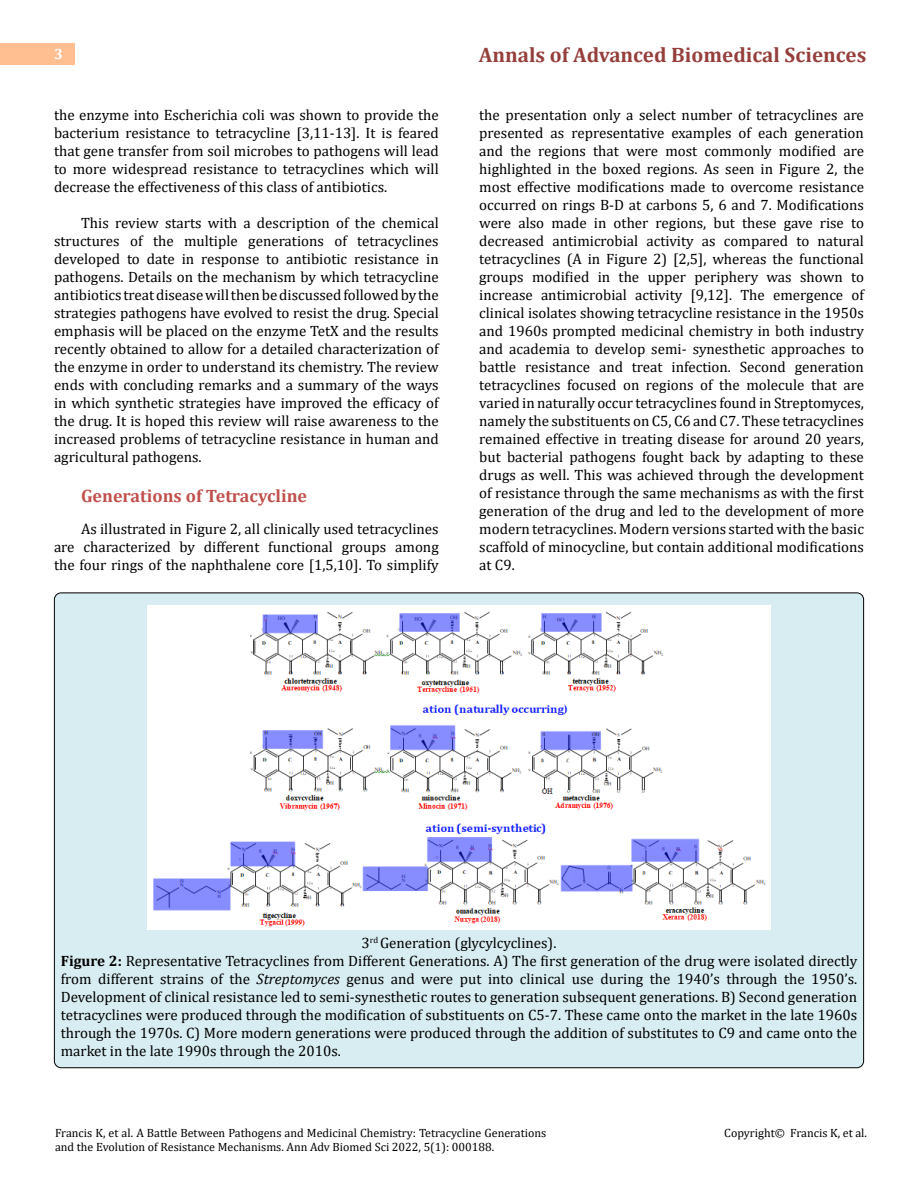
<style>
.page{position:relative;width:918px;height:1188px;background:#fff}
.page>*{position:absolute;margin:0;border:0;box-sizing:border-box;transform-origin:0 0}
.t1{font:700 21px "Cambria";color:#953f3c}
.t2{font:700 18px "Cambria";color:#c0504d}
.t3{font:15px/18px "Cambria";color:#000;text-align:justify}
.t4{font:700 15px "Cambria";color:#fff}
.t5{font:12px/14.4px "Cambria";color:#000}
.s1{font-weight:700}
.s2{font-style:italic}
</style>
<div class="page">
<div style="left:0;top:43px;width:75px;height:21px;background:#ffbf91"></div>
<div style="left:54px;top:593px;width:810px;height:475px;background:#d8edf2;border-radius:7px"></div>
<img style="left:148px;top:606px;width:622px;height:323px">
<p class="t4" style="left:54px;top:44px;width:10px">3</p>
<h1 class="t1" style="left:479px;top:40px;width:389px">Annals of Advanced Biomedical Sciences</h1>
<p class="t3" style="left:54px;top:105px;width:386px">the enzyme into Escherichia coli was shown to provide the bacterium resistance to tetracycline [3,11-13]. It is feared that gene transfer from soil microbes to pathogens will lead to more widespread resistance to tetracyclines which will decrease the effectiveness of this class of antibiotics.</p>
<p class="t3" style="left:54px;top:213px;width:386px;text-indent:27px">This review starts with a description of the chemical structures of the multiple generations of tetracyclines developed to date in response to antibiotic resistance in pathogens. Details on the mechanism by which tetracycline antibiotics treat disease will then be discussed followed by the strategies pathogens have evolved to resist the drug. Special emphasis will be placed on the enzyme TetX and the results recently obtained to allow for a detailed characterization of the enzyme in order to understand its chemistry. The review ends with concluding remarks and a summary of the ways in which synthetic strategies have improved the efficacy of the drug. It is hoped this review will raise awareness to the increased problems of tetracycline resistance in human and agricultural pathogens.</p>
<p class="t2" style="left:81px;top:483px;width:228px">Generations of Tetracycline</p>
<p class="t3" style="left:54px;top:519px;width:386px;text-indent:27px">As illustrated in Figure 2, all clinically used tetracyclines are characterized by different functional groups among the four rings of the naphthalene core [1,5,10]. To simplify</p>
<p class="t3" style="left:479px;top:105px;width:386px">the presentation only a select number of tetracyclines are presented as representative examples of each generation and the regions that were most commonly modified are highlighted in the boxed regions. As seen in Figure 2, the most effective modifications made to overcome resistance occurred on rings B-D at carbons 5, 6 and 7. Modifications were also made in other regions, but these gave rise to decreased antimicrobial activity as compared to natural tetracyclines (A in Figure 2) [2,5], whereas the functional groups modified in the upper periphery was shown to increase antimicrobial activity [9,12]. The emergence of clinical isolates showing tetracycline resistance in the 1950s and 1960s prompted medicinal chemistry in both industry and academia to develop semi- synesthetic approaches to battle resistance and treat infection. Second generation tetracyclines focused on regions of the molecule that are varied in naturally occur tetracyclines found in Streptomyces, namely the substituents on C5, C6 and C7. These tetracyclines remained effective in treating disease for around 20 years, but bacterial pathogens fought back by adapting to these drugs as well. This was achieved through the development of resistance through the same mechanisms as with the first generation of the drug and led to the development of more modern tetracyclines. Modern versions started with the basic scaffold of minocycline, but contain additional modifications at C9.</p>
<p class="t3" style="left:61px;top:933px;width:798px;text-align:left;text-indent:301px">3<sup>rd</sup> Generation (glycylcyclines).<br><span class="s1">Figure 2:</span> Representative Tetracyclines from Different Generations. A) The first generation of the drug were isolated directly from different strains of the <span class="s2">Streptomyces</span> genus and were put into clinical use during the 1940’s through the 1950’s.<br>Development of clinical resistance led to semi-synesthetic routes to generation subsequent generations. B) Second generation tetracyclines were produced through the modification of substituents on C5-7. These came onto the market in the late 1960s through the 1970s. C) More modern generations were produced through the addition of substitutes to C9 and came onto the market in the late 1990s through the 2010s.</p>
<p class="t5" style="left:55px;top:1126px;width:493px">Francis K, et al. A Battle Between Pathogens and Medicinal Chemistry: Tetracycline Generations and the Evolution of Resistance Mechanisms. Ann Adv Biomed Sci 2022, 5(1): 000188.</p>
<p class="t5" style="left:724px;top:1126px;width:144px">Copyright© Francis K, et al.</p>
</div>
